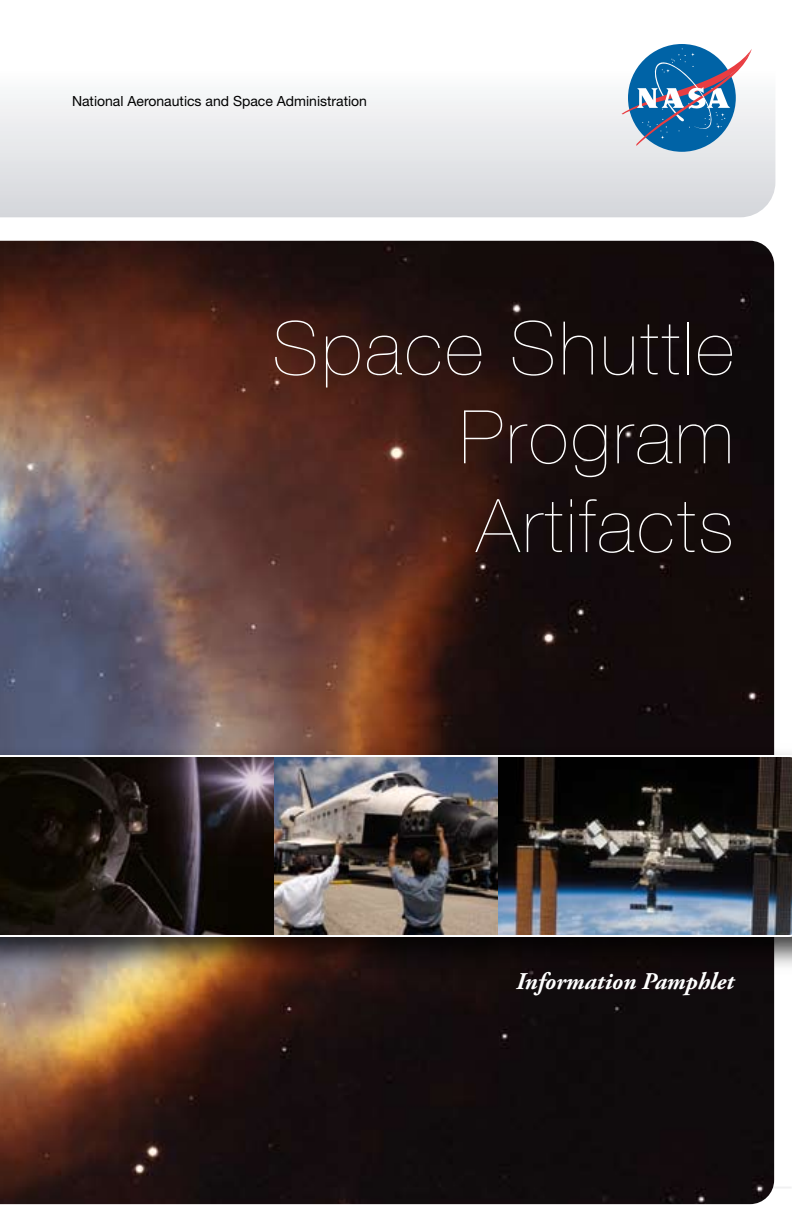
<style>
.page{position:relative;width:792px;height:1224px;background:#fff}
.page>*{position:absolute;margin:0;border:0;box-sizing:border-box;transform-origin:0 0}
.t1{font:200 74px/88.8px "Helvetica Neue";letter-spacing:.04em;color:#fff;text-align:justify}
.t2{font:italic 700 24px "Adobe Garamond Pro";color:#fff}
.t3{font:14px "Helvetica Neue LT Std";color:#000}
</style>
<div class="page">
<img style="left:0;top:241px;width:774px;height:963px">
<img style="left:0;top:738px;width:792px;height:242px">
<img style="left:0;top:755px;width:792px;height:182px">
<svg style="left:0;top:44px;width:775px;height:173px"></svg>
<hr style="left:0;top:1175px;width:1px;height:32px;background:#fff">
<div style="left:628px;top:44px;width:108px;height:108px;background:#0063a6;border-radius:50%"></div>
<svg style="left:622px;top:48px;width:130px;height:98px"></svg>
<p class="t3" style="left:72px;top:92px;width:297px">National Aeronautics and Space Administration</p>
<h1 class="t1" style="left:460px;top:304px;width:275px;text-indent:-187px">Space Shuttle Program Artifacts</h1>
<h2 class="t2" style="left:516px;top:968px;width:219px">Information Pamphlet</h2>
</div>
